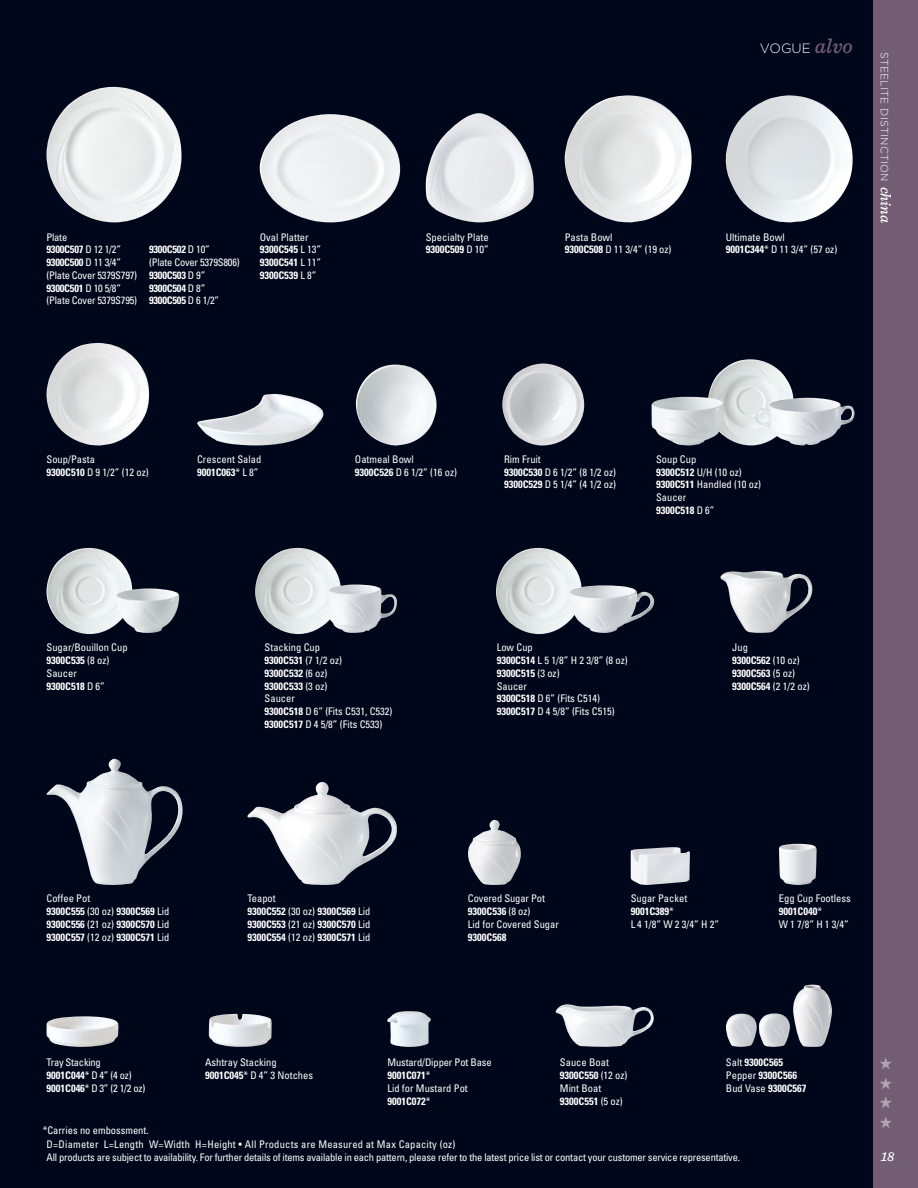
<style>
.page{position:relative;width:918px;height:1188px;background:#00071b}
.page>*{position:absolute;margin:0;border:0;box-sizing:border-box;transform-origin:0 0}
.t1{font:16.5px/19.5px "Zapf Dingbats ITC";color:#fff;text-align:justify}
.t2{font:300 13.5px "Gotham";color:#fff}
.t3{font:italic 500 13.5px "Sentinel";color:#fff}
.t4{font:condensed 10.5px/12.8px "Univers LT Std";color:#fff}
.t5{font:condensed 10.5px/12.8px "Univers LT Std";letter-spacing:-.02em;color:#fff}
.t6{font:700 condensed 10.5px/12.8px "Univers LT Std";color:#fff}
.t7{font:300 10.5px "Gotham";letter-spacing:.03em;color:#fff}
.s1{font-weight:700}
.s2{font-weight:400}
.s3{font-family:"Sentinel";font-weight:500;font-style:italic;font-size:21px;color:#735d74}
.s4{font-family:"Sentinel";font-weight:500;font-style:italic;font-size:15px}
</style>
<div class="page">
<img style="left:426px;top:113px;width:108px;height:109px">
<img style="left:47px;top:87px;width:135px;height:135px">
<img style="left:260px;top:114px;width:140px;height:108px">
<img style="left:46px;top:343px;width:104px;height:102px">
<img style="left:356px;top:365px;width:81px;height:81px">
<img style="left:197px;top:394px;width:126px;height:51px">
<img style="left:502px;top:364px;width:82px;height:81px">
<img style="left:725px;top:95px;width:128px;height:127px">
<img style="left:565px;top:95px;width:127px;height:127px">
<img style="left:779px;top:844px;width:38px;height:41px">
<img style="left:46px;top:1016px;width:73px;height:31px">
<img style="left:209px;top:1014px;width:63px;height:33px">
<img style="left:387px;top:1011px;width:44px;height:36px">
<img style="left:556px;top:1004px;width:98px;height:43px">
<img style="left:726px;top:1013px;width:64px;height:34px">
<img style="left:468px;top:820px;width:53px;height:65px">
<img style="left:631px;top:847px;width:59px;height:38px">
<img style="left:247px;top:782px;width:150px;height:103px">
<img style="left:793px;top:985px;width:39px;height:62px">
<img style="left:47px;top:759px;width:136px;height:126px">
<img style="left:720px;top:571px;width:93px;height:62px">
<img style="left:708px;top:359px;width:86px;height:86px">
<img style="left:47px;top:548px;width:85px;height:86px">
<img style="left:255px;top:548px;width:86px;height:86px">
<img style="left:496px;top:548px;width:86px;height:86px">
<img style="left:329px;top:585px;width:68px;height:48px">
<img style="left:570px;top:585px;width:84px;height:48px">
<img style="left:652px;top:397px;width:72px;height:48px">
<img style="left:755px;top:398px;width:100px;height:47px">
<img style="left:116px;top:588px;width:63px;height:45px">
<div style="left:873px;top:0;width:45px;height:1188px;background:#735d74"></div>
<p class="t5" style="left:47px;top:230px;width:92px">Plate<br><span class="s1">9300C507</span> D 12 1/2”<br><span class="s1">9300C500</span> D 11 3/4” (Plate Cover 5379S797)<br><span class="s1">9300C501</span> D 10 5/8” (Plate Cover 5379S795)</p>
<p class="t5" style="left:149px;top:243px;width:92px"><span class="s1">9300C502</span> D 10”<br>(Plate Cover 5379S806)<br><span class="s1">9300C503</span> D 9”<br><span class="s1">9300C504</span> D 8”<br><span class="s1">9300C505</span> D 6 1/2”</p>
<p class="t6" style="left:260px;top:231px;width:63px"><span class="s2">Oval Platter<br></span>9300C545 <span class="s2">L 13”<br></span>9300C541 <span class="s2">L 11”<br></span>9300C539 <span class="s2">L 8”</span></p>
<p class="t4" style="left:426px;top:230px;width:65px">Specialty Plate<br><span class="s1">9300C509</span> D 10”</p>
<p class="t4" style="left:565px;top:230px;width:108px">Pasta Bowl<br><span class="s1">9300C508</span> D 11 3/4” (19 oz)</p>
<p class="t2" style="left:760px;top:40px;width:94px">VOGUE <span class="s3">alvo</span></p>
<p class="t4" style="left:726px;top:230px;width:113px">Ultimate Bowl<br><span class="s1">9001C344</span>* D 11 3/4” (57 oz)</p>
<p class="t7" style="left:890px;top:52px;width:173px;rotate:90deg">STEELITE DISTINCTION <span class="s4">china</span></p>
<p class="t4" style="left:47px;top:453px;width:104px">Soup/Pasta<br><span class="s1">9300C510</span> D 9 1/2” (12 oz)</p>
<p class="t4" style="left:355px;top:453px;width:104px">Oatmeal Bowl<br><span class="s1">9300C526</span> D 6 1/2” (16 oz)</p>
<p class="t4" style="left:197px;top:453px;width:66px">Crescent Salad<br><span class="s1">9001C063</span>* L 8”</p>
<p class="t4" style="left:504px;top:453px;width:114px">Rim Fruit<br><span class="s1">9300C530</span> D 6 1/2” (8 1/2 oz)<br><span class="s1">9300C529</span> D 5 1/4” (4 1/2 oz)</p>
<p class="t4" style="left:656px;top:453px;width:106px">Soup Cup<br><span class="s1">9300C512</span> U/H (10 oz)<br><span class="s1">9300C511</span> Handled (10 oz)<br>Saucer<br><span class="s1">9300C518</span> D 6”</p>
<p class="t4" style="left:265px;top:641px;width:129px">Stacking Cup<br><span class="s1">9300C531</span> (7 1/2 oz)<br><span class="s1">9300C532</span> (6 oz)<br><span class="s1">9300C533</span> (3 oz)<br>Saucer<br><span class="s1">9300C518</span> D 6” (Fits C531, C532)<br><span class="s1">9300C517</span> D 4 5/8” (Fits C533)</p>
<p class="t4" style="left:497px;top:641px;width:133px">Low Cup<br><span class="s1">9300C514</span> L 5 1/8” H 2 3/8” (8 oz)<br><span class="s1">9300C515</span> (3 oz)<br>Saucer<br><span class="s1">9300C518</span> D 6” (Fits C514)<br><span class="s1">9300C517</span> D 4 5/8” (Fits C515)</p>
<p class="t4" style="left:47px;top:641px;width:83px">Sugar/Bouillon Cup<br><span class="s1">9300C535</span> (8 oz)<br>Saucer<br><span class="s1">9300C518</span> D 6”</p>
<p class="t6" style="left:732px;top:641px;width:79px"><span class="s2">Jug<br></span>9300C562 <span class="s2">(10 oz)<br></span>9300C563 <span class="s2">(5 oz)<br></span>9300C564 <span class="s2">(2 1/2 oz)</span></p>
<p class="t6" style="left:47px;top:892px;width:125px"><span class="s2">Coffee Pot<br></span>9300C555 <span class="s2">(30 oz)</span> 9300C569 <span class="s2">Lid<br></span>9300C556 <span class="s2">(21 oz)</span> 9300C570 <span class="s2">Lid<br></span>9300C557 <span class="s2">(12 oz)</span> 9300C571 <span class="s2">Lid</span></p>
<p class="t6" style="left:247px;top:892px;width:125px"><span class="s2">Teapot<br></span>9300C552 <span class="s2">(30 oz)</span> 9300C569 <span class="s2">Lid<br></span>9300C553 <span class="s2">(21 oz)</span> 9300C570 <span class="s2">Lid<br></span>9300C554 <span class="s2">(12 oz)</span> 9300C571 <span class="s2">Lid</span></p>
<p class="t4" style="left:468px;top:892px;width:92px">Covered Sugar Pot<br><span class="s1">9300C536</span> (8 oz)<br>Lid for Covered Sugar</p>
<p class="t6" style="left:468px;top:930px;width:40px">9300C568</p>
<p class="t4" style="left:631px;top:892px;width:90px">Sugar Packet<br><span class="s1">9001C389</span>*<br>L 4 1/8” W 2 3/4” H 2”</p>
<p class="t4" style="left:779px;top:892px;width:73px">Egg Cup Footless<br><span class="s1">9001C040</span>*<br>W 1 7/8” H 1 3/4”</p>
<p class="t5" style="left:47px;top:1056px;width:100px">Tray Stacking<br><span class="s1">9001C044</span>* D4” (4 oz)<br><span class="s1">9001C046</span>* D3” (2 1/2 oz)</p>
<p class="t4" style="left:205px;top:1056px;width:110px">Ashtray Stacking<br><span class="s1">9001C045</span>* D 4” 3 Notches</p>
<p class="t4" style="left:387px;top:1056px;width:106px">Mustard/Dipper Pot Base<br><span class="s1">9001C071</span>*<br>Lid for Mustard Pot<br><span class="s1">9001C072</span>*</p>
<p class="t4" style="left:560px;top:1056px;width:69px">Sauce Boat<br><span class="s1">9300C550</span> (12 oz)<br>Mint Boat<br><span class="s1">9300C551</span> (5 oz)</p>
<p class="t6" style="left:726px;top:1056px;width:82px"><span class="s2">Salt</span> 9300C565<br><span class="s2">Pepper</span> 9300C566<br><span class="s2">Bud Vase</span> 9300C567</p>
<p class="t4" style="left:43px;top:1123px;width:108px">*Carries no embossment.</p>
<h1 class="t1" style="left:880px;top:1054px;width:15px">★ ★ ★ ★</h1>
<p class="t5" style="left:46px;top:1138px;width:695px">D=Diameter L=Length W=Width H=Height • All Products are Measured at Max Capacity (oz)<br>All products are subject to availability. For further details of items available in each pattern, please refer to the latest price list or contact your customer service representative.</p>
<p class="t3" style="left:881px;top:1146px;width:15px">18</p>
</div>
